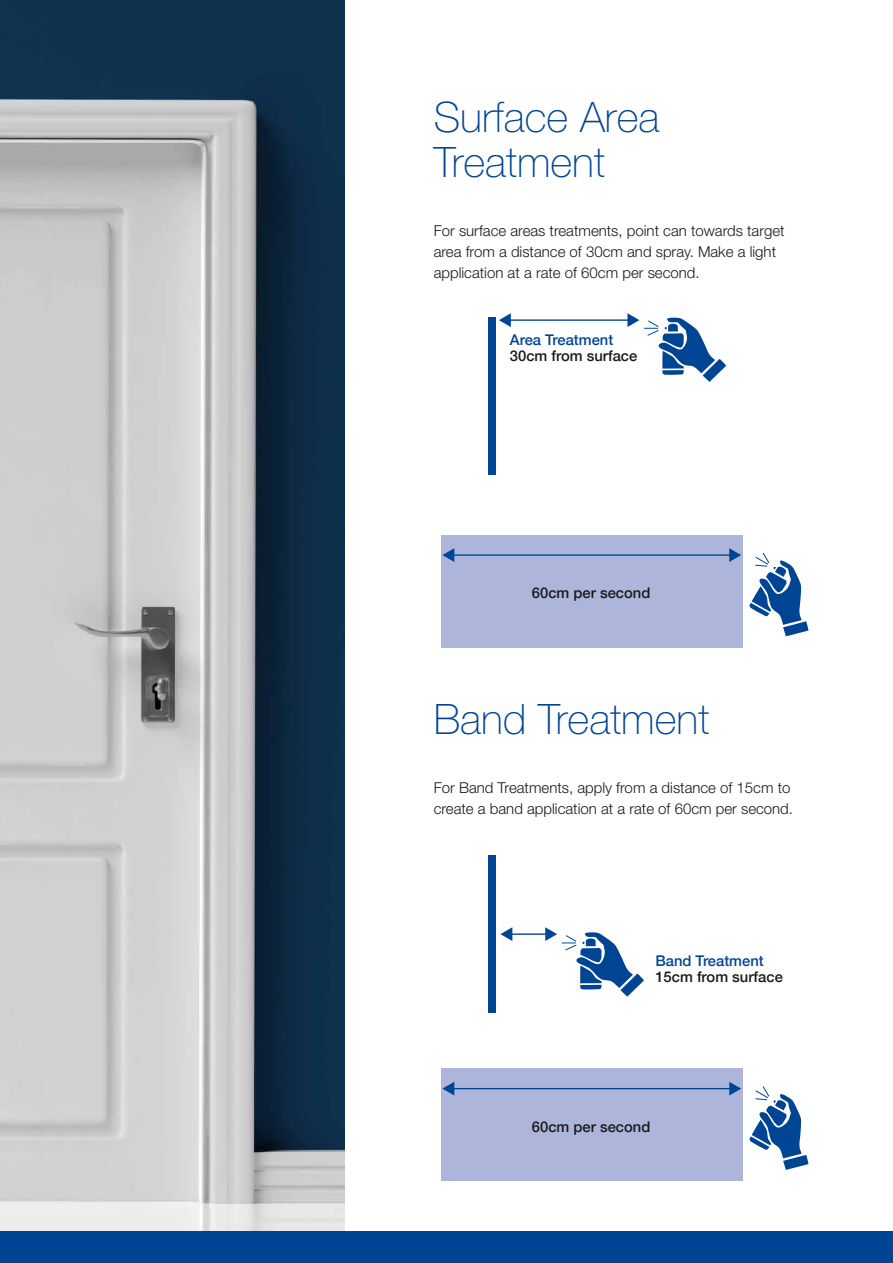
<style>
.page{position:relative;width:893px;height:1263px;background:#fff}
.page>*{position:absolute;margin:0;border:0;box-sizing:border-box;transform-origin:0 0}
.t1{font:100 42px/45px "Helvetica Neue LT Std";color:#004594}
.t2{font:300 15px/21px "Helvetica Neue LT Std";color:#1a1a18}
.t3{font:500 14.7px "Helvetica Neue";color:#1a1a18}
.t4{font:500 14.7px "Helvetica Neue";color:#004594}
</style>
<div class="page">
<img style="left:0;top:0;width:344px;height:1231px">
<hr style="left:509px;top:319px;width:120px;height:2px;background:#004594">
<svg style="left:499px;top:313px;width:12px;height:14px"></svg>
<svg style="left:627px;top:313px;width:99px;height:69px"></svg>
<div style="left:488px;top:318px;width:8px;height:157px;background:#004594"></div>
<svg style="left:749px;top:552px;width:59px;height:84px"></svg>
<div style="left:441px;top:535px;width:301px;height:112px;background:#aeb5db"></div>
<hr style="left:452px;top:554px;width:279px;height:2px;background:#004594">
<svg style="left:442px;top:548px;width:12px;height:14px"></svg>
<svg style="left:729px;top:548px;width:12px;height:14px"></svg>
<svg style="left:749px;top:1086px;width:59px;height:84px"></svg>
<div style="left:441px;top:1069px;width:301px;height:112px;background:#aeb5db"></div>
<hr style="left:452px;top:1088px;width:279px;height:1px;background:#004594">
<svg style="left:442px;top:1082px;width:12px;height:13px"></svg>
<svg style="left:729px;top:1082px;width:12px;height:13px"></svg>
<div style="left:488px;top:855px;width:8px;height:158px;background:#004594"></div>
<hr style="left:510px;top:933px;width:37px;height:2px;background:#004594">
<svg style="left:500px;top:927px;width:12px;height:14px"></svg>
<svg style="left:545px;top:927px;width:99px;height:70px"></svg>
<div style="left:0;top:1231px;width:893px;height:32px;background:#004594"></div>
<h1 class="t1" style="left:434px;top:95px;width:227px">Surface Area<br>Treatment</h1>
<p class="t2" style="left:434px;top:220px;width:352px">For surface areas treatments, point can towards target area from a distance of 30cm and spray. Make a light application at a rate of 60cm per second.</p>
<p class="t4" style="left:510px;top:328px;width:105px">Area Treatment</p>
<p class="t3" style="left:510px;top:344px;width:129px">30cm from surface</p>
<p class="t3" style="left:532px;top:581px;width:120px">60cm per second</p>
<h1 class="t1" style="left:434px;top:696px;width:277px">Band Treatment</h1>
<p class="t2" style="left:434px;top:777px;width:361px">For Band Treatments, apply from a distance of 15cm to create a band application at a rate of 60cm per second.</p>
<p class="t4" style="left:655px;top:948px;width:110px">Band Treatment</p>
<p class="t3" style="left:655px;top:965px;width:129px">15cm from surface</p>
<p class="t3" style="left:532px;top:1114px;width:120px">60cm per second</p>
</div>
